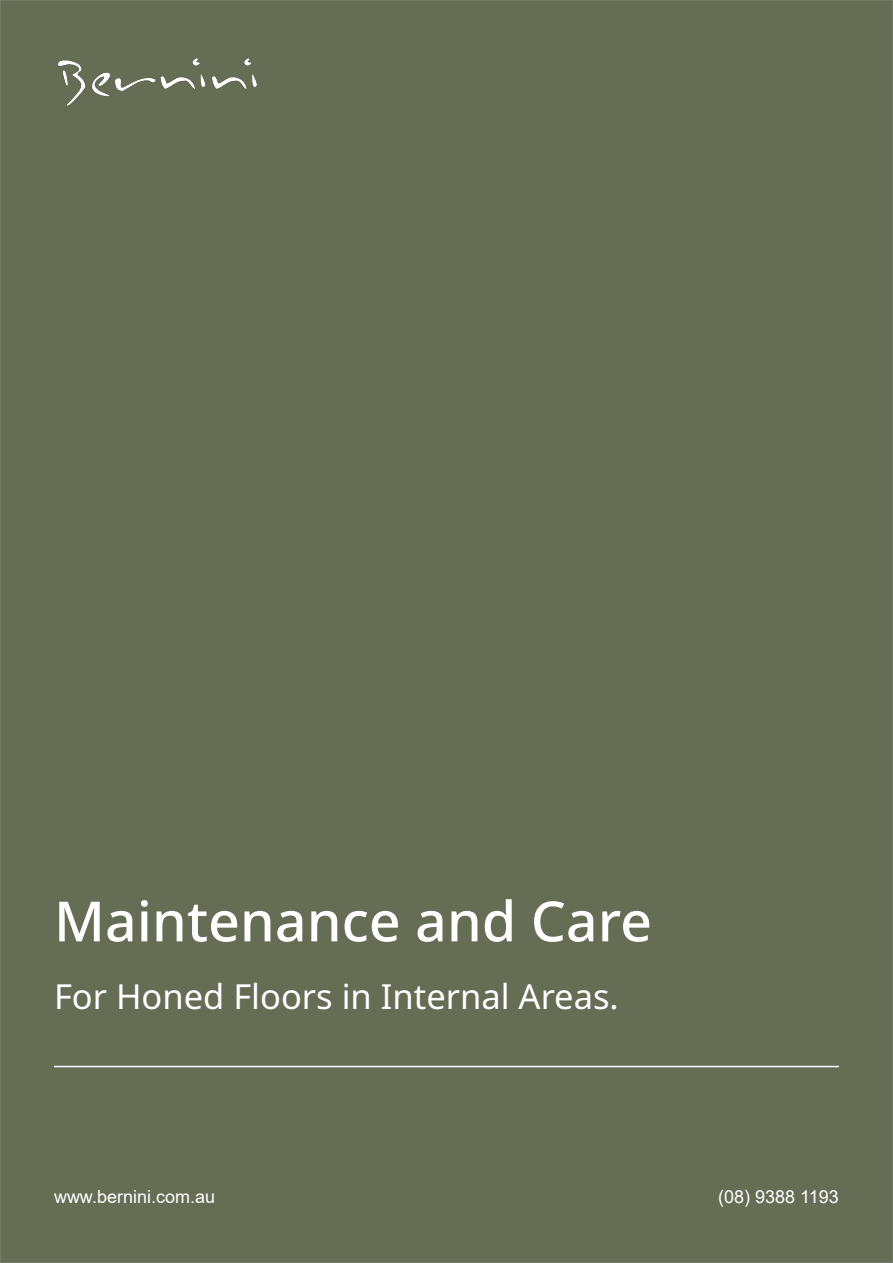
<style>
.page{position:relative;width:893px;height:1263px;background:#fff}
.page>*{position:absolute;margin:0;border:0;box-sizing:border-box;transform-origin:0 0}
.t1{font:500 55.5px "Noto Sans";color:#fff}
.t2{font:34.5px "Noto Sans";color:#fff}
.t3{font:18px "Arial";color:#fff}
</style>
<div class="page">
<div style="left:0;top:0;width:893px;height:1263px;background:#656d55;border:2px solid #767f6c"></div>
<hr style="left:54px;top:1066px;width:785px;height:1px;background:#fff">
<img style="left:58px;top:58px;width:199px;height:48px">
<p class="t1" style="left:54px;top:882px;width:599px">Maintenance and Care</p>
<p class="t2" style="left:54px;top:972px;width:566px">For Honed Floors in Internal Areas.</p>
<p class="t3" style="left:54px;top:1184px;width:163px">www.bernini.com.au</p>
<p class="t3" style="left:718px;top:1184px;width:122px">(08) 9388 1193</p>
</div>
